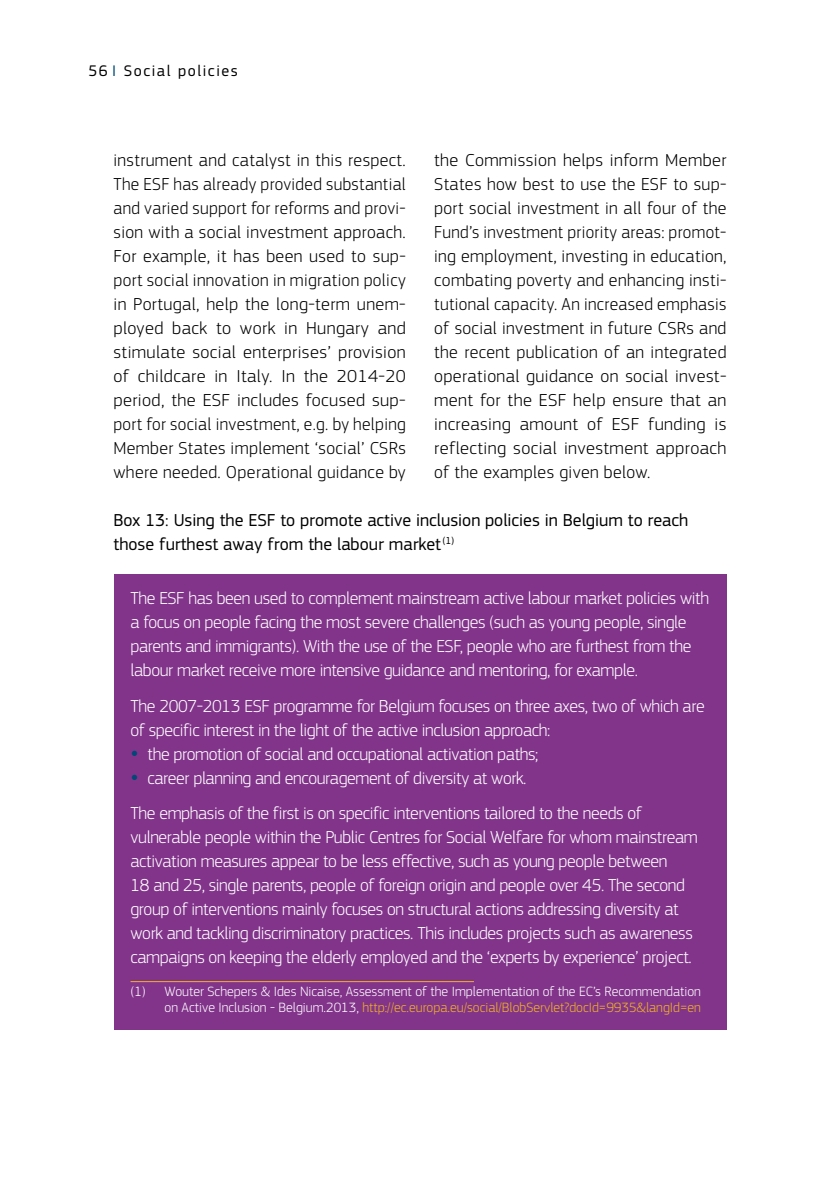
<style>
.page{position:relative;width:840px;height:1191px;background:#fff}
.page>*{position:absolute;margin:0;border:0;box-sizing:border-box;transform-origin:0 0}
.Box_Body{font:300 18px/24px "EC Square Sans Pro";letter-spacing:-.02em;color:#fff}
.Body{font:300 18px/24px "EC Square Sans Pro";letter-spacing:.02em;color:#000;text-align:justify}
.Header_Graph___Table{font:18px/24px "EC Square Sans Pro";color:#000}
.t1{font:16px "EC Square Sans Pro";letter-spacing:.1em;color:#000}
.Footnote_box{font:300 14px/16px "EC Square Sans Pro";color:#fff;text-align:right}
.s1{color:#004876}
.s2{color:#f1b41f}
</style>
<div class="page">
<div style="left:113px;top:574px;width:613px;height:455px;background:#82348b"></div>
<hr style="left:130px;top:981px;width:343px;height:1px;background:#f1b41f">
<p class="t1" style="left:88px;top:61px;width:151px">56 <span class="s1">I</span> Social policies</p>
<p class="Body" style="left:113px;top:148px;width:294px">instrument and catalyst in this respect.<br>The ESF has already provided substantial and varied support for reforms and provi&shy;sion with a social investment approach.<br>For example, it has been used to sup&shy;port social innovation in migration policy in Portugal, help the long-term unem&shy;ployed back to work in Hungary and stimulate social enterprises’ provision of childcare in Italy. In the 2014-20 period, the ESF includes focused sup&shy;port for social investment, e.g. by helping Member States implement ‘social’ CSRs where needed. Operational guidance by</p>
<p class="Body" style="left:434px;top:148px;width:294px">the Commission helps inform Member States how best to use the ESF to sup&shy;port social investment in all four of the Fund’s investment priority areas: promot&shy;ing employment, investing in education, combating poverty and enhancing insti&shy;tutional capacity. An increased emphasis of social investment in future CSRs and the recent publication of an integrated operational guidance on social invest&shy;ment for the ESF help ensure that an increasing amount of ESF funding is reflecting social investment approach of the examples given below.</p>
<h4 class="Header_Graph___Table" style="left:113px;top:508px;width:576px">Box 13: Using the ESF to promote active inclusion policies in Belgium to reach those furthest away from the labour market<sup>(1)</sup></h4>
<p class="Box_Body" style="left:130px;top:586px;width:579px">The ESF has been used to complement mainstream active labour market policies with a focus on people facing the most severe challenges (such as young people, single parents and immigrants). With the use of the ESF, people who are furthest from the labour market receive more intensive guidance and mentoring, for example.</p>
<p class="Box_Body" style="left:130px;top:694px;width:575px">The 2007-2013 ESF programme for Belgium focuses on three axes, two of which are of specific interest in the light of the active inclusion approach:</p>
<p class="Box_Body" style="left:147px;top:742px;width:392px">the promotion of social and occupational activation paths;</p>
<p class="Box_Body" style="left:147px;top:766px;width:380px">career planning and encouragement of diversity at work.</p>
<p class="Box_Body" style="left:130px;top:801px;width:568px">The emphasis of the first is on specific interventions tailored to the needs of vulnerable people within the Public Centres for Social Welfare for whom mainstream activation measures appear to be less effective, such as young people between<br>18 and 25, single parents, people of foreign origin and people over 45. The second group of interventions mainly focuses on structural actions addressing diversity at work and tackling discriminatory practices. This includes projects such as awareness campaigns on keeping the elderly employed and the ‘experts by experience’ project.</p>
<p class="Footnote_box" style="left:130px;top:983px;width:571px">(1) Wouter Schepers &amp; Ides Nicaise, Assessment of the Implementation of the EC’s Recommendation on Active Inclusion - Belgium.2013, <span class="s2">http://ec.europa.eu/social/BlobServlet?docId=9935&amp;langId=en</span></p>
</div>
